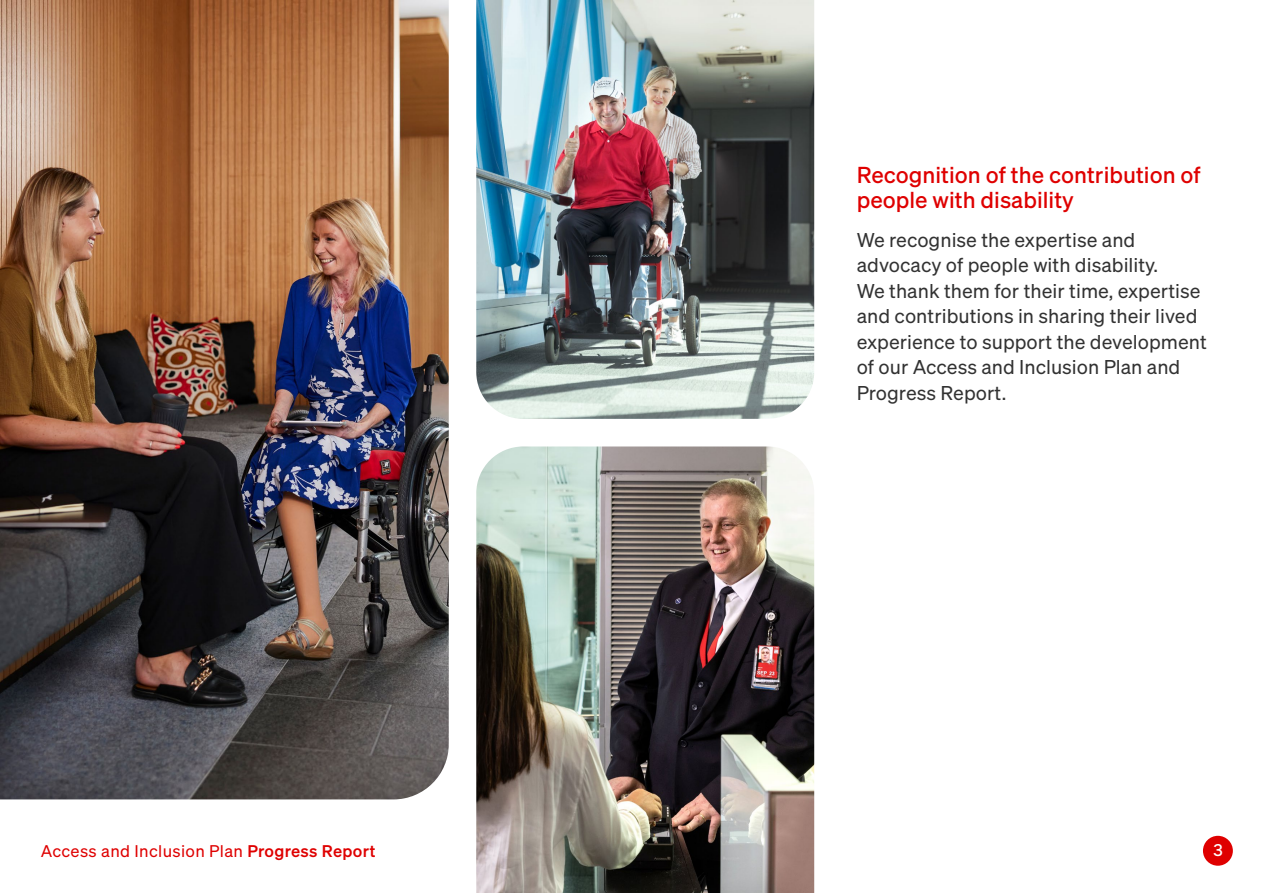
<style>
.page{position:relative;width:1263px;height:893px;background:#fff}
.page>*{position:absolute;margin:0;border:0;box-sizing:border-box;transform-origin:0 0}
.t1{font:500 22.5px/25.5px "Qantas Sans";color:#df0000}
.t2{font:19.5px/25.5px "Qantas Sans";color:#323232}
.t3{font:16.5px "Qantas Sans";letter-spacing:.02em;color:#df0000}
.t4{font:500 16.5px "Qantas Sans";color:#fff}
.s1{font-weight:700}
</style>
<div class="page">
<div style="left:1203px;top:836px;width:30px;height:30px;background:#df0000;border-radius:50%"></div>
<img style="left:0;top:0;width:449px;height:799px">
<img style="left:476px;top:0;width:338px;height:419px">
<img style="left:476px;top:446px;width:338px;height:447px">
<h2 class="t1" style="left:857px;top:162px;width:346px">Recognition of the contribution of people with disability</h2>
<p class="t2" style="left:857px;top:227px;width:352px">We recognise the expertise and advocacy of people with disability.<br>We thank them for their time, expertise and contributions in sharing their lived experience to support the development of our Access and Inclusion Plan and Progress Report.</p>
<p class="t3" style="left:41px;top:841px;width:336px">Access and Inclusion Plan <span class="s1">Progress Report</span></p>
<p class="t4" style="left:1213px;top:840px;width:11px">3</p>
</div>
